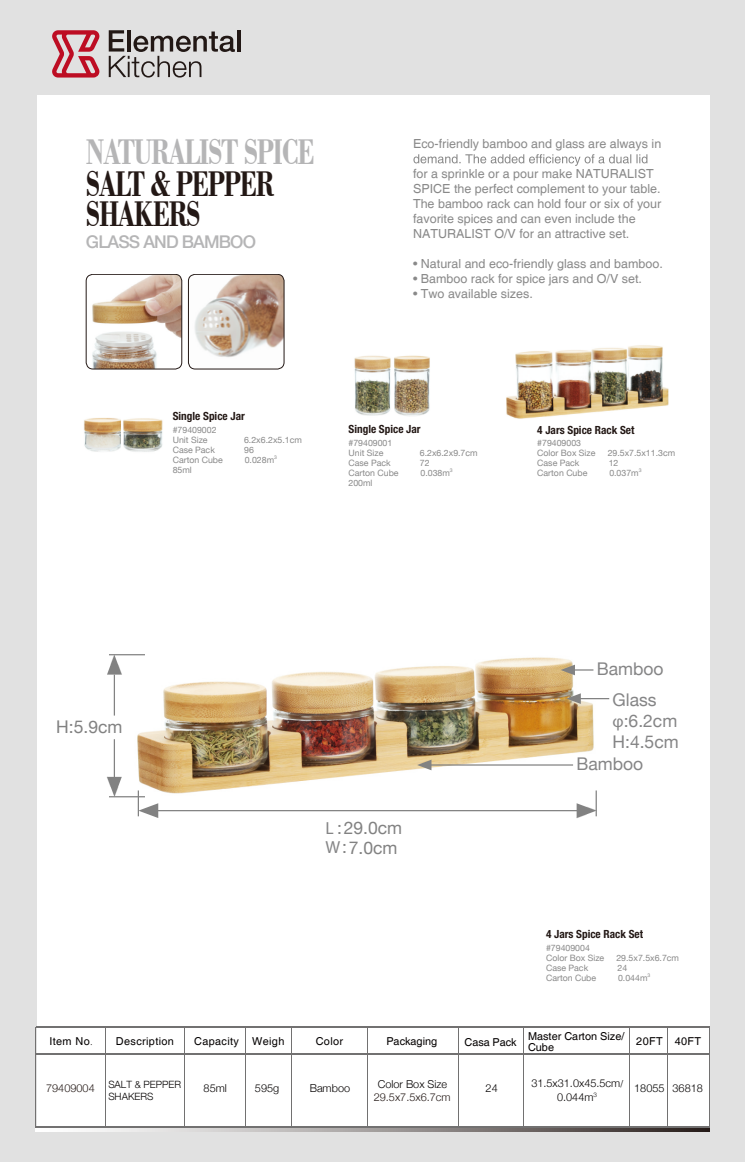
<style>
.page{position:relative;width:745px;height:1162px;background:#fff}
.page>*{position:absolute;margin:0;border:0;box-sizing:border-box;transform-origin:0 0}
.t1{font:700 37.5px/30px "Bodoni BT";letter-spacing:-.05em;color:#231815;scale:.7 1}
.t2{font:700 37.5px "Bodoni BT";letter-spacing:-.05em;color:#b5b5b6;scale:.7 1}
.t3{font:17.5px/21px "Helvetica Neue LT";color:#858586}
.t4{font:17.5px/19.5px "Helvetica Neue LT";color:#828282}
.t5{font:500 17.5px "Helvetica Neue LT";letter-spacing:-.05em;color:#b5b5b6}
.t6{font:12.5px/15px "Helvetica";color:#898989}
.t7{font:700 condensed 11.25px "Helvetica Neue";color:#231815}
.t8{font:300 10.88px "Helvetica Neue";color:#040000}
.t9{font:10.88px "Helvetica";letter-spacing:.03em;color:#040000}
.t10{font:10.88px/10.6px "Helvetica";color:#040000}
.t11{font:300 10.88px "Helvetica Neue";color:#231815}
.t12{font:300 10.88px "Helvetica Neue";color:#000}
.t13{font:300 10px/12px "Helvetica Neue";color:#040000}
.t14{font:8.75px/10px "Helvetica Neue LT";color:#898989}
.t15{font:5.12px "Helvetica Neue LT";color:#898989}
.s1{font-family:"Myriad Pro";color:#858586}
.s2{font-family:"Myriad Pro"}
.s3{font-family:"Adobe Song Std";font-weight:300}
.s4{font-family:"Adobe Song Std"}
.s5{color:#040000}
</style>
<div class="page">
<div style="left:0;top:0;width:744px;height:1161px;background:#e1e1e1"></div>
<div style="left:37px;top:95px;width:672px;height:1031px;background:#fff"></div>
<svg style="left:36px;top:1127px;width:673px;height:3px;background:#8f8c8b"></svg>
<hr style="left:36px;top:1026px;width:673px;height:1px;background:#727171">
<hr style="left:36px;top:1053px;width:673px;height:1px;background:#727171">
<hr style="left:36px;top:1026px;width:1px;height:101px;background:#727171">
<hr style="left:105px;top:1027px;width:1px;height:100px;background:#727171">
<hr style="left:184px;top:1027px;width:1px;height:100px;background:#727171">
<hr style="left:245px;top:1027px;width:1px;height:100px;background:#727171">
<hr style="left:290px;top:1027px;width:1px;height:100px;background:#727171">
<hr style="left:366px;top:1027px;width:1px;height:100px;background:#727171">
<hr style="left:458px;top:1027px;width:1px;height:100px;background:#727171">
<hr style="left:523px;top:1027px;width:1px;height:100px;background:#727171">
<hr style="left:629px;top:1027px;width:1px;height:100px;background:#727171">
<hr style="left:667px;top:1027px;width:1px;height:100px;background:#727171">
<hr style="left:708px;top:1027px;width:1px;height:100px;background:#727171">
<hr style="left:36px;top:1126px;width:673px;height:1px;background:#727171">
<svg style="left:52px;top:30px;width:48px;height:47px"></svg>
<hr style="left:237px;top:30px;width:3px;height:22px;background:#221815">
<svg style="left:109px;top:30px;width:126px;height:47px"></svg>
<img style="left:134px;top:655px;width:465px;height:150px">
<img style="left:506px;top:345px;width:163px;height:74px">
<svg style="left:413px;top:154px;width:234px;height:12px"></svg>
<hr style="left:429px;top:764px;width:143px;height:1px;background:#828282">
<svg style="left:417px;top:759px;width:14px;height:11px"></svg>
<img style="left:86px;top:274px;width:96px;height:95px">
<div style="left:86px;top:274px;width:96px;height:95px;border:1px solid #231815;border-radius:7px"></div>
<img style="left:188px;top:274px;width:96px;height:95px">
<div style="left:188px;top:274px;width:96px;height:95px;border:1px solid #231815;border-radius:7px"></div>
<img style="left:84px;top:418px;width:37px;height:34px">
<img style="left:123px;top:418px;width:40px;height:34px">
<hr style="left:109px;top:654px;width:36px;height:1px;background:#828282">
<svg style="left:107px;top:654px;width:15px;height:20px"></svg>
<hr style="left:109px;top:796px;width:36px;height:1px;background:#828282">
<hr style="left:114px;top:739px;width:1px;height:41px;background:#828282">
<hr style="left:114px;top:674px;width:1px;height:41px;background:#828282">
<svg style="left:107px;top:776px;width:15px;height:20px"></svg>
<hr style="left:154px;top:809px;width:426px;height:2px;background:#828282">
<svg style="left:138px;top:790px;width:20px;height:27px"></svg>
<svg style="left:576px;top:790px;width:20px;height:27px"></svg>
<img style="left:354px;top:355px;width:37px;height:61px">
<img style="left:394px;top:355px;width:36px;height:61px">
<hr style="left:576px;top:697px;width:33px;height:2px;background:#828282">
<svg style="left:566px;top:693px;width:14px;height:10px"></svg>
<svg style="left:560px;top:664px;width:33px;height:11px"></svg>
<h1 class="t2" style="left:86px;top:128px;width:328px">NATURALIST SPICE</h1>
<h1 class="t1" style="left:86px;top:168px;width:270px">SALT &amp; PEPPER<br>SHAKERS</h1>
<h2 class="t5" style="left:86px;top:231px;width:171px">GLASS AND BAMBOO</h2>
<p class="t6" style="left:413px;top:137px;width:250px">Eco-friendly bamboo and glass are always in</p>
<p class="t6" style="left:413px;top:167px;width:250px">for a sprinkle or a pour make NATURALIST SPICE the perfect complement to your table.<br>The bamboo rack can hold four or six of your favorite spices and can even include the NATURALIST O/V for an attractive set.</p>
<p class="t6" style="left:413px;top:257px;width:251px">• Natural and eco-friendly glass and bamboo.</p>
<p class="t6" style="left:413px;top:272px;width:230px">• Bamboo rack for spice jars and O/V set.</p>
<p class="t6" style="left:413px;top:287px;width:121px">• Two available sizes.</p>
<p class="t7" style="left:173px;top:409px;width:74px">Single Spice Jar</p>
<p class="t14" style="left:173px;top:424px;width:45px">#79409002<br>Unit Size</p>
<p class="t14" style="left:244px;top:434px;width:59px">6.2x6.2x5.1cm</p>
<p class="t14" style="left:173px;top:444px;width:44px">Case Pack</p>
<p class="t14" style="left:244px;top:444px;width:11px">96</p>
<p class="t14" style="left:173px;top:454px;width:52px">Carton Cube</p>
<p class="t14" style="left:244px;top:454px;width:31px">0.028m</p>
<p class="t15" style="left:274px;top:453px;width:4px">3</p>
<p class="t14" style="left:173px;top:464px;width:21px">85ml</p>
<p class="t7" style="left:348px;top:422px;width:74px">Single Spice Jar</p>
<p class="t14" style="left:348px;top:438px;width:45px">#79409001<br>Unit Size</p>
<p class="t14" style="left:419px;top:448px;width:59px">6.2x6.2x9.7cm</p>
<p class="t14" style="left:348px;top:458px;width:44px">Case Pack</p>
<p class="t14" style="left:419px;top:458px;width:11px">72</p>
<p class="t14" style="left:348px;top:468px;width:52px">Carton Cube</p>
<p class="t14" style="left:420px;top:468px;width:31px">0.038m</p>
<p class="t15" style="left:449px;top:467px;width:4px">3</p>
<p class="t14" style="left:348px;top:478px;width:26px">200ml</p>
<p class="t7" style="left:537px;top:422px;width:99px">4 Jars Spice Rack Set</p>
<p class="t14" style="left:537px;top:438px;width:60px">#79409003<br>Color Box Size</p>
<p class="t14" style="left:607px;top:448px;width:69px">29.5x7.5x11.3cm</p>
<p class="t14" style="left:537px;top:458px;width:44px">Case Pack</p>
<p class="t14" style="left:608px;top:458px;width:11px">12</p>
<p class="t14" style="left:537px;top:468px;width:52px">Carton Cube</p>
<p class="t14" style="left:609px;top:468px;width:31px">0.037m</p>
<p class="t15" style="left:638px;top:467px;width:4px">3</p>
<h2 class="t4" style="left:56px;top:716px;width:68px">H:5.9cm</h2>
<h2 class="t4" style="left:325px;top:818px;width:78px"><span class="s1">L</span> :29.0cm<br><span class="s1">W</span>:7.0cm</h2>
<h2 class="t3" style="left:596px;top:658px;width:68px">Bamboo</h2>
<h2 class="t3" style="left:612px;top:689px;width:68px">Glass <span class="s2">φ</span>:6.2cm<br>H:4.5cm</h2>
<h2 class="t3" style="left:576px;top:753px;width:68px">Bamboo</h2>
<p class="t7" style="left:545px;top:927px;width:99px">4 Jars Spice Rack Set</p>
<p class="t14" style="left:545px;top:942px;width:60px">#79409004<br>Color Box Size</p>
<p class="t14" style="left:616px;top:952px;width:64px">29.5x7.5x6.7cm</p>
<p class="t14" style="left:545px;top:962px;width:44px">Case Pack</p>
<p class="t14" style="left:617px;top:962px;width:11px">24</p>
<p class="t14" style="left:545px;top:972px;width:52px">Carton Cube</p>
<p class="t14" style="left:617px;top:972px;width:31px">0.044m</p>
<p class="t15" style="left:647px;top:971px;width:4px">3</p>
<p class="t9" style="left:49px;top:1034px;width:45px">Item No<span class="s3">.</span></p>
<p class="t9" style="left:194px;top:1034px;width:92px">Capacity Weigh</p>
<p class="t10" style="left:386px;top:1036px;width:52px">Packaging</p>
<p class="t10" style="left:464px;top:1036px;width:54px">Casa Pack</p>
<p class="t10" style="left:527px;top:1031px;width:98px">Master Carton Size/<br>Cube</p>
<p class="t9" style="left:636px;top:1034px;width:28px">20FT</p>
<p class="t13" style="left:108px;top:1077px;width:74px">SALT &amp; PEPPER<br>SHAKERS</p>
<p class="t8" style="left:255px;top:1081px;width:26px">595g</p>
<p class="t9" style="left:116px;top:1034px;width:60px">Description</p>
<p class="t9" style="left:315px;top:1034px;width:29px">Color</p>
<p class="t9" style="left:674px;top:1034px;width:28px">40FT</p>
<p class="t8" style="left:309px;top:1081px;width:42px">Bamboo</p>
<p class="t8" style="left:377px;top:1076px;width:71px">Color Box Size</p>
<p class="t8" style="left:531px;top:1076px;width:94px">31.5x31.0x45.5cm<span class="s4">/</span></p>
<p class="t11" style="left:373px;top:1089px;width:78px">29.5x7.5x6.7cm</p>
<p class="t11" style="left:46px;top:1081px;width:50px">79409004</p>
<p class="t8" style="left:203px;top:1081px;width:25px">85ml</p>
<p class="t12" style="left:633px;top:1081px;width:70px">18055 <span class="s5">36818</span></p>
<p class="t8" style="left:485px;top:1081px;width:14px">24</p>
<p class="t8" style="left:556px;top:1089px;width:41px">0.044m<sup>3</sup></p>
</div>
